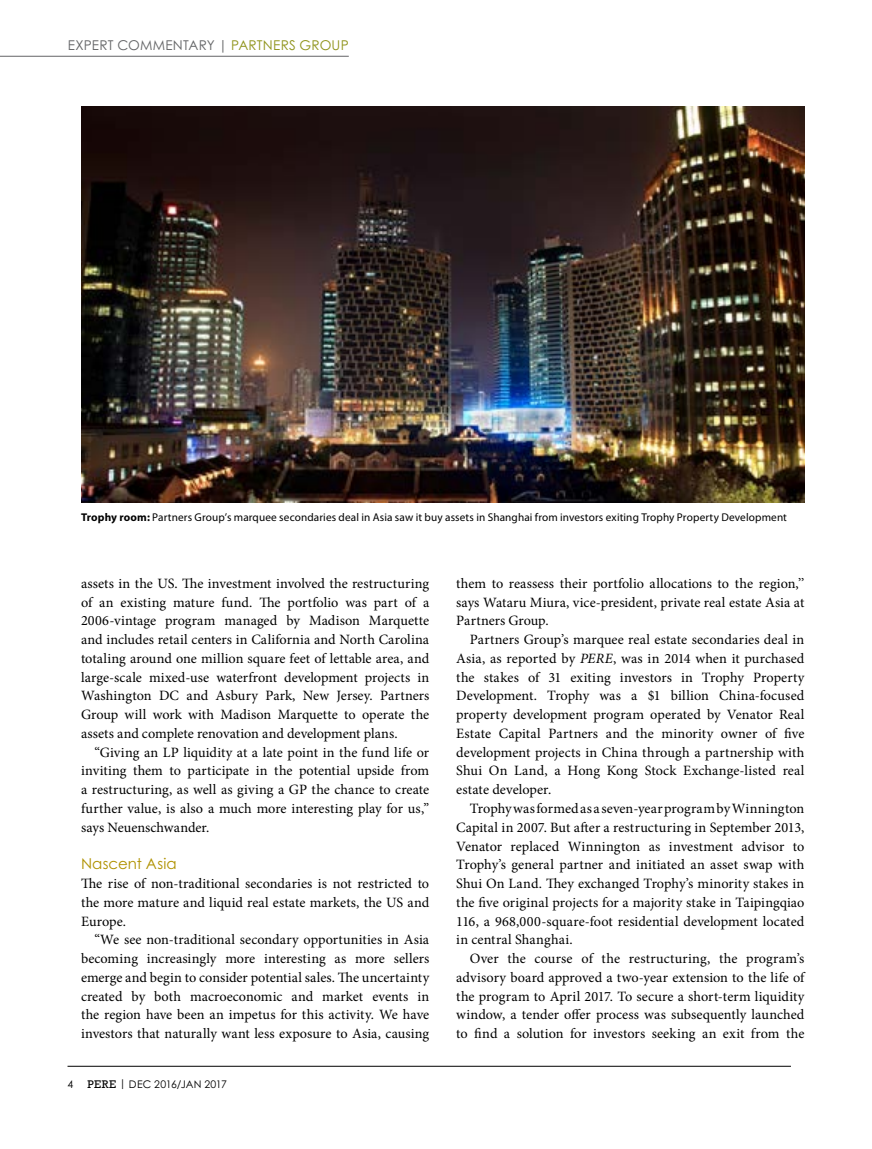
<style>
.page{position:relative;width:872px;height:1149px;background:#fff}
.page>*{position:absolute;margin:0;border:0;box-sizing:border-box;transform-origin:0 0}
.t1{font:15px "Century Gothic Pro";letter-spacing:.01em;color:#b09200}
.t2{font:14.25px/18.8px "Minion Pro";color:#000;text-align:justify}
.t3{font:13.5px "Century Gothic Pro";letter-spacing:.015em;color:#646567}
.t4{font:11.25px "Myriad Pro";letter-spacing:.01em;color:#000}
.t5{font:10.5px "Century Gothic Pro";letter-spacing:.01em;color:#000}
.s1{color:#8f931a}
.s2{font-weight:700}
.s3{font-family:"Rockwell Std";font-size:11.25px}
.s4{font-style:italic}
</style>
<div class="page">
<hr style="left:68px;top:1065px;width:723px;height:1px;background:#000">
<img style="left:81px;top:107px;width:723px;height:395px">
<hr style="left:0;top:56px;width:349px;height:1px;background:#646567">
<p class="t3" style="left:68px;top:37px;width:282px">EXPERT COMMENTARY | <span class="s1">PARTNERS GROUP</span></p>
<p class="t4" style="left:81px;top:510px;width:707px"><span class="s2">Trophy room:</span> Partners Group’s marquee secondaries deal in Asia saw it buy assets in Shanghai from investors exiting Trophy Property Development</p>
<p class="t2" style="left:81px;top:573px;width:350px">assets in the US. The investment involved the restructuring of an existing mature fund. The portfolio was part of a 2006-vintage program managed by Madison Marquette and includes retail centers in California and North Carolina totaling around one million square feet of lettable area, and large-scale mixed-use waterfront development projects in Washington DC and Asbury Park, New Jersey. Partners Group will work with Madison Marquette to operate the assets and complete renovation and development plans.</p>
<p class="t2" style="left:81px;top:742px;width:350px;text-indent:13px">“Giving an LP liquidity at a late point in the fund life or inviting them to participate in the potential upside from a restructuring, as well as giving a GP the chance to create further value, is also a much more interesting play for us,” says Neuenschwander.</p>
<p class="t1" style="left:81px;top:854px;width:97px">Nascent Asia</p>
<p class="t2" style="left:81px;top:873px;width:350px">The rise of non-traditional secondaries is not restricted to the more mature and liquid real estate markets, the US and Europe.</p>
<p class="t2" style="left:81px;top:930px;width:350px;text-indent:13px">“We see non-traditional secondary opportunities in Asia becoming increasingly more interesting as more sellers emerge and begin to consider potential sales. The uncertainty created by both macroeconomic and market events in the region have been an impetus for this activity. We have investors that naturally want less exposure to Asia, causing</p>
<p class="t5" style="left:68px;top:1077px;width:7px">4</p>
<p class="t5" style="left:88px;top:1077px;width:141px"><span class="s3">PERE</span> | DEC 2016/JAN 2017</p>
<p class="t2" style="left:456px;top:573px;width:350px">them to reassess their portfolio allocations to the region,’’ says Wataru Miura, vice-president, private real estate Asia at Partners Group.</p>
<p class="t2" style="left:456px;top:630px;width:350px;text-indent:13px">Partners Group’s marquee real estate secondaries deal in Asia, as reported by <span class="s4">PERE</span>, was in 2014 when it purchased the stakes of 31 exiting investors in Trophy Property Development. Trophy was a $1 billion China-focused property development program operated by Venator Real Estate Capital Partners and the minority owner of five development projects in China through a partnership with Shui On Land, a Hong Kong Stock Exchange-listed real estate developer.</p>
<p class="t2" style="left:456px;top:798px;width:350px;text-indent:13px">Trophy was formed as a seven-year program by Winnington Capital in 2007. But after a restructuring in September 2013, Venator replaced Winnington as investment advisor to Trophy’s general partner and initiated an asset swap with Shui On Land. They exchanged Trophy’s minority stakes in the five original projects for a majority stake in Taipingqiao 116, a 968,000-square-foot residential development located in central Shanghai.</p>
<p class="t2" style="left:456px;top:948px;width:350px;text-indent:13px">Over the course of the restructuring, the program’s advisory board approved a two-year extension to the life of the program to April 2017. To secure a short-term liquidity window, a tender offer process was subsequently launched to find a solution for investors seeking an exit from the</p>
</div>
